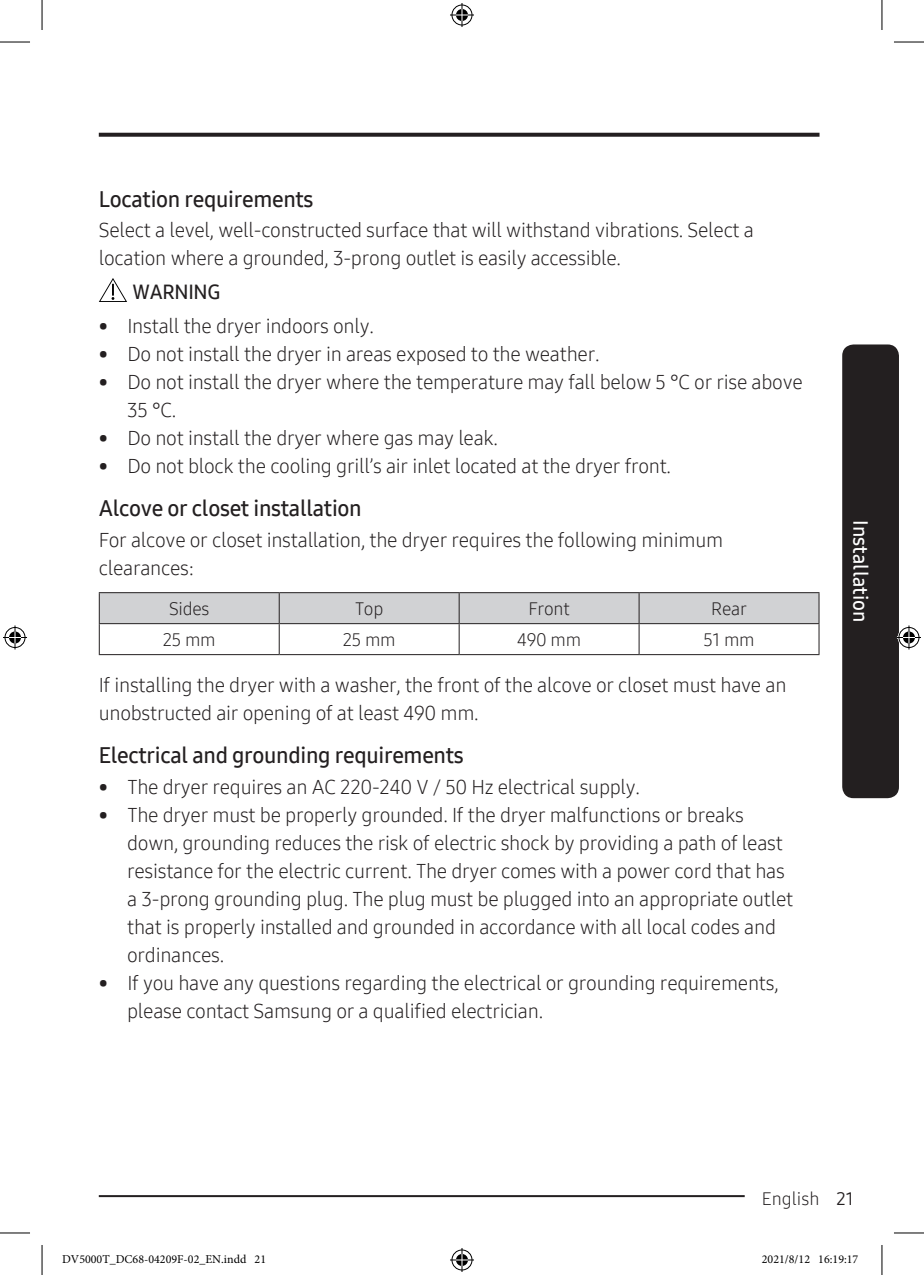
<style>
.page{position:relative;width:924px;height:1275px;background:#fff}
.page>*{position:absolute;margin:0;border:0;box-sizing:border-box;transform-origin:0 0}
.t1{font:22px "Samsung One 600";letter-spacing:-.015em;color:#231f20}
.t2{font:20px/28px "Samsung One 300";letter-spacing:-.015em;color:#231f20}
.t3{font:20px "Samsung One 600";color:#fff}
.t4{font:20px "Samsung One 600";letter-spacing:-.015em;color:#231f20}
.t5{font:18px "Samsung One 300";letter-spacing:-.015em;color:#231f20}
.t6{font:12px "Minion Pro";color:#000}
.s1{font-family:"Samsung One 400"}
</style>
<div class="page">
<svg style="left:99px;top:133px;width:720px;height:4px;background:#322e2f"></svg>
<hr style="left:99px;top:1195px;width:691px;height:2px;background:#231f20">
<div style="left:744px;top:1187px;width:92px;height:20px;background:#fff"></div>
<svg style="left:99px;top:278px;width:28px;height:24px"></svg>
<div style="left:100px;top:593px;width:718px;height:30px;background:#d1d2d4"></div>
<hr style="left:99px;top:624px;width:1px;height:30px;background:#231f20">
<hr style="left:278px;top:624px;width:1px;height:30px;background:#231f20">
<hr style="left:458px;top:624px;width:1px;height:30px;background:#231f20">
<hr style="left:638px;top:624px;width:1px;height:30px;background:#231f20">
<hr style="left:818px;top:624px;width:1px;height:30px;background:#231f20">
<hr style="left:99px;top:654px;width:180px;height:1px;background:#231f20">
<hr style="left:279px;top:654px;width:180px;height:1px;background:#231f20">
<hr style="left:459px;top:654px;width:179px;height:1px;background:#231f20">
<hr style="left:638px;top:654px;width:181px;height:1px;background:#231f20">
<hr style="left:99px;top:592px;width:180px;height:1px;background:#231f20">
<hr style="left:99px;top:593px;width:1px;height:30px;background:#231f20">
<hr style="left:99px;top:623px;width:180px;height:1px;background:#231f20">
<hr style="left:279px;top:592px;width:180px;height:1px;background:#231f20">
<hr style="left:278px;top:593px;width:1px;height:30px;background:#231f20">
<hr style="left:279px;top:623px;width:180px;height:1px;background:#231f20">
<hr style="left:459px;top:592px;width:179px;height:1px;background:#231f20">
<hr style="left:458px;top:593px;width:1px;height:30px;background:#231f20">
<hr style="left:459px;top:623px;width:179px;height:1px;background:#231f20">
<hr style="left:638px;top:592px;width:181px;height:1px;background:#231f20">
<hr style="left:638px;top:593px;width:1px;height:30px;background:#231f20">
<hr style="left:818px;top:593px;width:1px;height:30px;background:#231f20">
<hr style="left:638px;top:623px;width:181px;height:1px;background:#231f20">
<div style="left:841px;top:344px;width:57px;height:454px;background:#231f20;border-radius:11px"></div>
<hr style="left:0;top:42px;width:30px;height:1px;background:#000">
<hr style="left:893px;top:42px;width:30px;height:1px;background:#000">
<hr style="left:0;top:1232px;width:30px;height:1px;background:#000">
<hr style="left:893px;top:1232px;width:30px;height:1px;background:#000">
<hr style="left:42px;top:0;width:1px;height:30px;background:#000">
<hr style="left:42px;top:1245px;width:1px;height:30px;background:#000">
<hr style="left:881px;top:0;width:1px;height:30px;background:#000">
<hr style="left:881px;top:1245px;width:1px;height:30px;background:#000">
<svg style="left:450px;top:3px;width:24px;height:24px"></svg>
<svg style="left:450px;top:1248px;width:24px;height:24px"></svg>
<svg style="left:3px;top:625px;width:24px;height:24px"></svg>
<svg style="left:897px;top:625px;width:23px;height:24px"></svg>
<p class="t1" style="left:99px;top:184px;width:216px">Location requirements</p>
<p class="t2" style="left:99px;top:216px;width:656px">Select a level, well-constructed surface that will withstand vibrations. Select a location where a grounded, 3-prong outlet is easily accessible.</p>
<p class="t4" style="left:132px;top:279px;width:89px">WARNING</p>
<p class="t2" style="left:99px;top:311px;width:276px">• Install the dryer indoors only.</p>
<p class="t2" style="left:99px;top:339px;width:502px">• Do not install the dryer in areas exposed to the weather.</p>
<p class="t2" style="left:127px;top:367px;width:676px;text-indent:-28px">• Do not install the dryer where the temperature may fall below 5 °C or rise above<br>35 °C.</p>
<p class="t2" style="left:99px;top:423px;width:401px">• Do not install the dryer where gas may leak.</p>
<p class="t2" style="left:99px;top:451px;width:573px">• Do not block the cooling grill’s air inlet located at the dryer front.</p>
<p class="t1" style="left:99px;top:494px;width:264px">Alcove or closet installation</p>
<p class="t2" style="left:99px;top:526px;width:625px">For alcove or closet installation, the dryer requires the following minimum clearances:</p>
<p class="t5" style="left:169px;top:597px;width:42px">Sides</p>
<p class="t5" style="left:355px;top:597px;width:30px">Top</p>
<p class="t5" style="left:528px;top:597px;width:43px">Front</p>
<p class="t5" style="left:711px;top:597px;width:37px">Rear</p>
<p class="t5" style="left:163px;top:628px;width:54px">25 mm</p>
<p class="t5" style="left:342px;top:628px;width:54px">25 mm</p>
<p class="t5" style="left:517px;top:628px;width:65px">490 mm</p>
<p class="t5" style="left:703px;top:628px;width:53px">51 mm</p>
<p class="t2" style="left:99px;top:670px;width:689px">If installing the dryer with a washer, the front of the alcove or closet must have an unobstructed air opening of at least 490 mm.</p>
<p class="t1" style="left:99px;top:740px;width:366px">Electrical and grounding requirements</p>
<p class="t2" style="left:99px;top:772px;width:542px">• The dryer requires an AC 220-240 V / 50 Hz electrical supply.</p>
<p class="t2" style="left:127px;top:800px;width:667px;text-indent:-28px">• The dryer must be properly grounded. If the dryer malfunctions or breaks down, grounding reduces the risk of electric shock by providing a path of least resistance for the electric current. The dryer comes with a power cord that has a 3-prong grounding plug. The plug must be plugged into an appropriate outlet that is properly installed and grounded in accordance with all local codes and ordinances.</p>
<p class="t2" style="left:127px;top:968px;width:652px;text-indent:-28px">• If you have any questions regarding the electrical or grounding requirements, please contact Samsung or a qualified electrician.</p>
<p class="t3" style="left:873px;top:520px;width:103px;rotate:90deg">Installation</p>
<p class="t5" style="left:761px;top:1186px;width:93px">English <span class="s1">21</span></p>
<p class="t6" style="left:62px;top:1251px;width:205px">DV5000T_DC68-04209F-02_EN.indd 21</p>
<p class="t6" style="left:761px;top:1251px;width:98px">2021/8/12 16:19:17</p>
</div>
